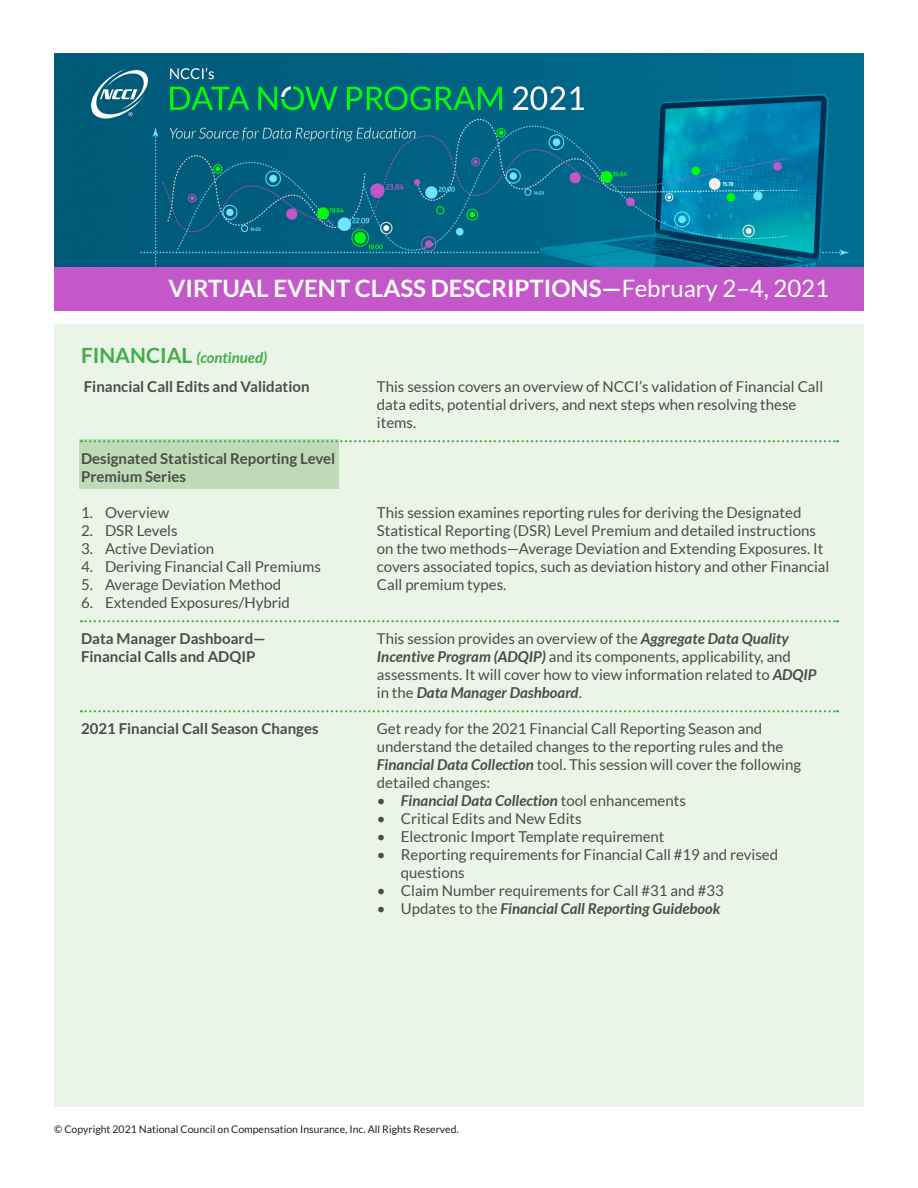
<style>
.page{position:relative;width:918px;height:1188px;background:#fff}
.page>*{position:absolute;margin:0;border:0;box-sizing:border-box;transform-origin:0 0}
.t1{font:700 24px "Lato";color:#fff}
.t2{font:15px/18px "Lato";color:#4b4c4d}
.t3{font:700 15px/18px "Lato";color:#4b4c4d}
.t4{font:italic 700 15px "Lato";color:#4b4c4d}
.t5{font:italic 700 15px "Lato";color:#40ae49}
.BckPg{font:10.5px "Lato";color:#231f20}
.s1{font-weight:400}
.s2{font-style:normal;font-size:21px}
.s3{font-weight:700;font-style:italic}
.s4{font-weight:400;font-style:normal}
</style>
<div class="page">
<div style="left:54px;top:324px;width:810px;height:783px;background:#eaf4e7"></div>
<img style="left:54px;top:54px;width:810px;height:213px">
<svg style="left:91px;top:69px;width:57px;height:50px"></svg>
<div style="left:54px;top:267px;width:810px;height:43px;background:#c457c9"></div>
<svg style="left:81px;top:620px;width:757px;height:2px"></svg>
<svg style="left:81px;top:710px;width:757px;height:2px"></svg>
<div style="left:79px;top:440px;width:260px;height:49px;background:#bedbb6"></div>
<svg style="left:81px;top:440px;width:757px;height:2px"></svg>
<p class="t1" style="left:169px;top:275px;width:662px">VIRTUAL EVENT CLASS DESCRIPTIONS—<span class="s1">February 2–4, 2021</span></p>
<p class="t5" style="left:81px;top:349px;width:188px"><span class="s2">FINANCIAL</span> (continued)</p>
<p class="t3" style="left:84px;top:377px;width:227px">Financial Call Edits and Validation</p>
<p class="t3" style="left:81px;top:449px;width:256px">Designated Statistical Reporting Level<br>Premium Series</p>
<p class="t2" style="left:81px;top:503px;width:90px">1. Overview</p>
<p class="t2" style="left:81px;top:521px;width:98px">2. DSR Levels</p>
<p class="t2" style="left:81px;top:539px;width:135px">3. Active Deviation</p>
<p class="t2" style="left:81px;top:557px;width:242px">4. Deriving Financial Call Premiums</p>
<p class="t2" style="left:81px;top:575px;width:202px">5. Average Deviation Method</p>
<p class="t2" style="left:81px;top:593px;width:211px">6. Extended Exposures/Hybrid</p>
<p class="t3" style="left:81px;top:629px;width:186px">Data Manager Dashboard—<br>Financial Calls and ADQIP</p>
<p class="t3" style="left:81px;top:719px;width:239px">2021 Financial Call Season Changes</p>
<p class="t2" style="left:377px;top:377px;width:448px">This session covers an overview of NCCI’s validation of Financial Call data edits, potential drivers, and next steps when resolving these items.</p>
<p class="t2" style="left:377px;top:503px;width:454px">This session examines reporting rules for deriving the Designated Statistical Reporting (DSR) Level Premium and detailed instructions on the two methods—Average Deviation and Extending Exposures. It covers associated topics, such as deviation history and other Financial Call premium types.</p>
<p class="t2" style="left:377px;top:629px;width:441px">This session provides an overview of the <span class="s3">Aggregate Data Quality Incentive Program (ADQIP)</span> and its components, applicability, and assessments. It will cover how to view information related to <span class="s3">ADQIP </span>in the <span class="s3">Data Manager Dashboard</span>.</p>
<p class="t2" style="left:377px;top:719px;width:426px">Get ready for the 2021 Financial Call Reporting Season and understand the detailed changes to the reporting rules and the <span class="s3">Financial Data Collection</span> tool. This session will cover the following detailed changes:</p>
<p class="t4" style="left:377px;top:792px;width:310px"><span class="s4">•</span> Financial Data Collection <span class="s4">tool enhancements</span></p>
<p class="t2" style="left:377px;top:809px;width:206px">• Critical Edits and New Edits</p>
<p class="t2" style="left:377px;top:827px;width:289px">• Electronic Import Template requirement</p>
<p class="t2" style="left:401px;top:845px;width:379px;text-indent:-24px">• Reporting requirements for Financial Call #19 and revised questions</p>
<p class="t2" style="left:377px;top:881px;width:348px">• Claim Number requirements for Call #31 and #33</p>
<p class="t4" style="left:377px;top:900px;width:345px"><span class="s4">• Updates to the</span> Financial Call Reporting Guidebook</p>
<p class="BckPg" style="left:54px;top:1124px;width:406px">© Copyright 2021 National Council on Compensation Insurance, Inc. All Rights Reserved.</p>
</div>
